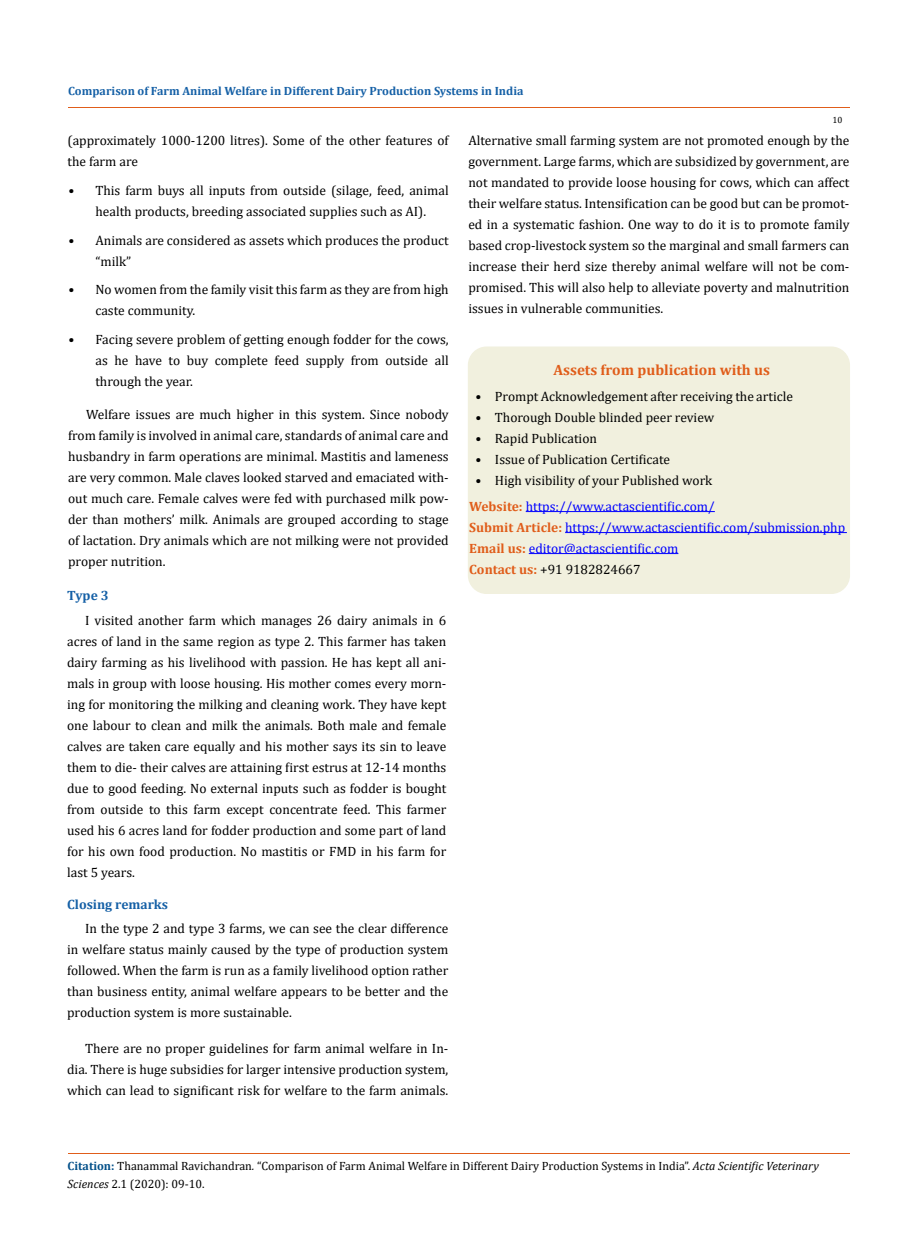
<style>
.page{position:relative;width:917px;height:1260px;background:#fff}
.page>*{position:absolute;margin:0;border:0;box-sizing:border-box;transform-origin:0 0}
.t1{font:700 15px "Cambria";color:#e05d1a}
.t2{font:13.5px/21px "Cambria";color:#000;text-align:justify}
.t3{font:13.5px/21px "Cambria";color:#00f}
.t4{font:700 13.5px "Cambria";color:#1560a6}
.t5{font:12px/18px "Cambria";color:#000}
.t6{font:700 12px "Cambria";color:#1560a6}
.t7{font:9px "Cambria";color:#000}
.s1{font-weight:700;color:#e05d1a}
.s2{color:#000}
.s3{font-weight:700;color:#035089}
.s4{font-style:italic}
</style>
<div class="page">
<div style="left:468px;top:347px;width:381px;height:246px;background:#f1f0de;border-radius:18px"></div>
<div style="left:468px;top:346px;width:382px;height:248px;border:2px solid #f1f0de;border-radius:18px"></div>
<hr style="left:525px;top:511px;width:189px;height:1px;background:#00f">
<hr style="left:565px;top:532px;width:281px;height:1px;background:#00f">
<hr style="left:529px;top:553px;width:149px;height:1px;background:#00f">
<hr style="left:68px;top:108px;width:781px;height:1px;background:#e05d1a">
<hr style="left:68px;top:1154px;width:781px;height:1px;background:#e05d1a">
<p class="t6" style="left:68px;top:82px;width:457px">Comparison of Farm Animal Welfare in Different Dairy Production Systems in India</p>
<p class="t7" style="left:832px;top:114px;width:11px">10</p>
<p class="t2" style="left:67px;top:130px;width:383px">(approximately 1000-1200 litres). Some of the other features of the farm are</p>
<p class="t2" style="left:468px;top:130px;width:382px">Alternative small farming system are not promoted enough by the government. Large farms, which are subsidized by government, are not mandated to provide loose housing for cows, which can affect their welfare status. Intensification can be good but can be promot&shy;ed in a systematic fashion. One way to do it is to promote family based crop-livestock system so the marginal and small farmers can increase their herd size thereby animal welfare will not be com&shy;promised. This will also help to alleviate poverty and malnutrition issues in vulnerable communities.</p>
<p class="t2" style="left:68px;top:180px;width:382px;text-align:center">• This farm buys all inputs from outside (silage, feed, animal health products, breeding associated supplies such as AI).</p>
<p class="t2" style="left:95px;top:229px;width:355px;text-indent:-27px">• Animals are considered as assets which produces the product “milk”</p>
<p class="t2" style="left:95px;top:279px;width:355px;text-indent:-27px">• No women from the family visit this farm as they are from high caste community.</p>
<p class="t2" style="left:95px;top:328px;width:355px;text-indent:-27px">• Facing severe problem of getting enough fodder for the cows, as he have to buy complete feed supply from outside all through the year.</p>
<p class="t1" style="left:553px;top:360px;width:218px">Assets from publication with us</p>
<p class="t2" style="left:68px;top:404px;width:382px;text-indent:18px">Welfare issues are much higher in this system. Since nobody from family is involved in animal care, standards of animal care and husbandry in farm operations are minimal. Mastitis and lameness are very common. Male claves looked starved and emaciated with&shy;out much care. Female calves were fed with purchased milk pow&shy;der than mothers’ milk. Animals are grouped according to stage of lactation. Dry animals which are not milking were not provided proper nutrition.</p>
<p class="t4" style="left:67px;top:586px;width:43px">Type 3</p>
<p class="t2" style="left:67px;top:609px;width:381px;text-indent:18px">I visited another farm which manages 26 dairy animals in 6 acres of land in the same region as type 2. This farmer has taken dairy farming as his livelihood with passion. He has kept all ani&shy;mals in group with loose housing. His mother comes every morn&shy;ing for monitoring the milking and cleaning work. They have kept one labour to clean and milk the animals. Both male and female calves are taken care equally and his mother says its sin to leave them to die- their calves are attaining first estrus at 12-14 months due to good feeding. No external inputs such as fodder is bought from outside to this farm except concentrate feed. This farmer used his 6 acres land for fodder production and some part of land for his own food production. No mastitis or FMD in his farm for last 5 years.</p>
<p class="t4" style="left:67px;top:895px;width:102px">Closing remarks</p>
<p class="t2" style="left:67px;top:918px;width:383px;text-indent:18px">In the type 2 and type 3 farms, we can see the clear difference in welfare status mainly caused by the type of production system followed. When the farm is run as a family livelihood option rather than business entity, animal welfare appears to be better and the production system is more sustainable.</p>
<p class="t2" style="left:67px;top:1038px;width:383px;text-indent:18px">There are no proper guidelines for farm animal welfare in In&shy;dia. There is huge subsidies for larger intensive production system, which can lead to significant risk for welfare to the farm animals.</p>
<p class="t2" style="left:475px;top:386px;width:319px">• Prompt Acknowledgement after receiving the article</p>
<p class="t2" style="left:475px;top:407px;width:240px">• Thorough Double blinded peer review</p>
<p class="t2" style="left:475px;top:428px;width:123px">• Rapid Publication</p>
<p class="t2" style="left:475px;top:449px;width:196px">• Issue of Publication Certificate</p>
<p class="t2" style="left:475px;top:470px;width:238px">• High visibility of your Published work</p>
<p class="t3" style="left:469px;top:496px;width:377px"><span class="s1">Website:</span> https://www.actascientific.com/<br><span class="s1">Submit Article:</span> https://www.actascientific.com/submission.php <span class="s1">Email us:</span> editor@actascientific.com<br><span class="s1">Contact us:</span> <span class="s2">+91 9182824667</span></p>
<p class="t5" style="left:68px;top:1157px;width:752px"><span class="s3">Citation:</span> Thanammal Ravichandran<span class="s4">.</span> “Comparison of Farm Animal Welfare in Different Dairy Production Systems in India”. <span class="s4">Acta Scientific Veterinary<br>Sciences</span> 2.1 (2020): 09-10.</p>
</div>
